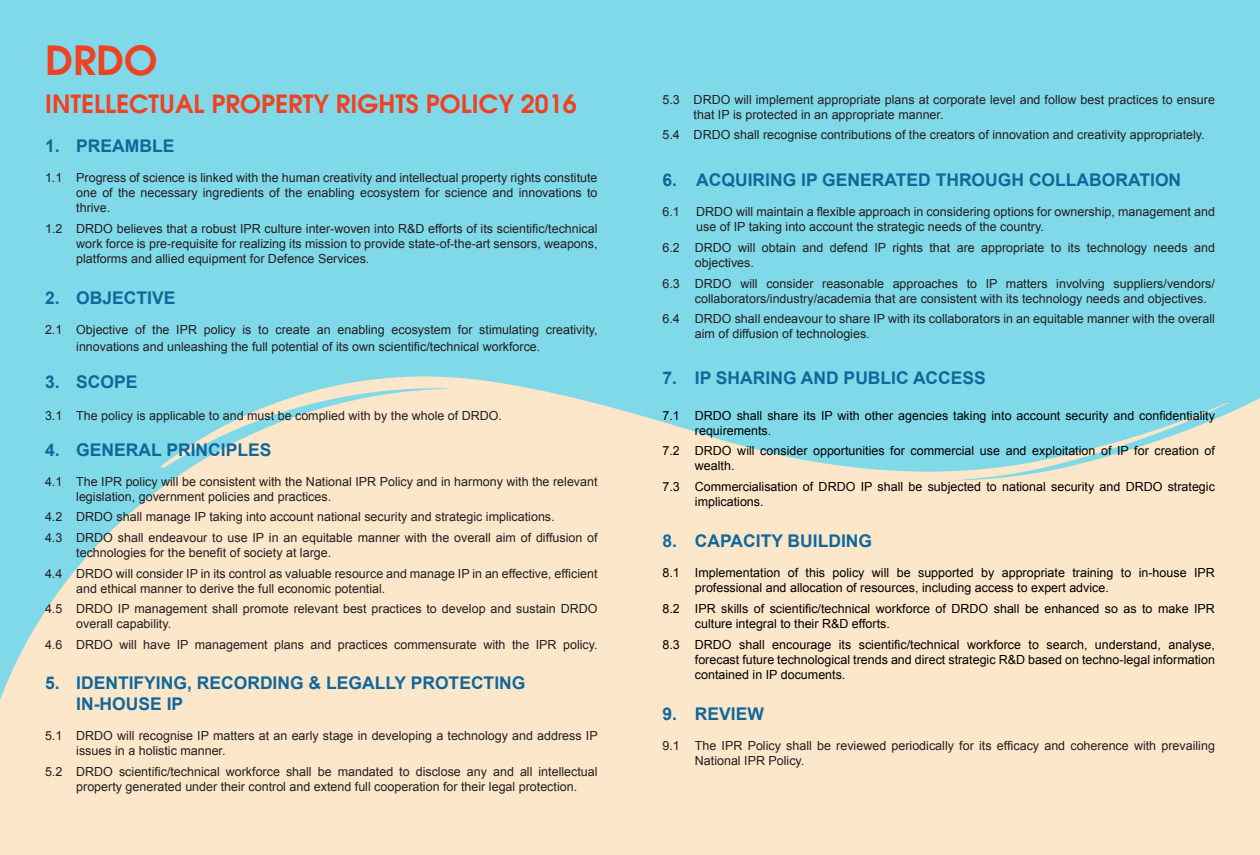
<style>
.page{position:relative;width:1260px;height:855px;background:#fff}
.page>*{position:absolute;margin:0;border:0;box-sizing:border-box;transform-origin:0 0}
.t1{font:600 40px "Avant Garde";color:#ef4222}
.t2{font:600 25px "Avant Garde";color:#ef4222}
.t3{font:700 17.5px "Arial";color:#11679a}
.t4{font:12.5px/15px "Arial";color:#231f20}
.t5{font:12.5px/15px "Arial";color:#000}
</style>
<div class="page">
<p class="t1" style="left:45px;top:34px;width:114px">DRDO</p>
<p class="t2" style="left:45px;top:88px;width:533px">INTELLECTUAL PROPERTY RIGHTS POLICY 2016</p>
<p class="t4" style="left:694px;top:92px;width:523px;text-indent:-31px">5.3 DRDO will implement appropriate plans at corporate level and follow best practices to ensure that IP is protected in an appropriate manner.</p>
<p class="t4" style="left:662px;top:127px;width:544px">5.4 DRDO shall recognise contributions of the creators of innovation and creativity appropriately.</p>
<p class="t3" style="left:662px;top:169px;width:520px">6. ACQUIRING IP GENERATED THROUGH COLLABORATION</p>
<p class="t4" style="left:662px;top:205px;width:19px">6.1</p>
<p class="t4" style="left:696px;top:205px;width:520px">DRDO will maintain a flexible approach in considering options for ownership, management and use of IP taking into account the strategic needs of the country.</p>
<p class="t4" style="left:695px;top:240px;width:522px;text-indent:-32px">6.2 DRDO will obtain and defend IP rights that are appropriate to its technology needs and objectives.</p>
<p class="t4" style="left:695px;top:276px;width:522px;text-indent:-32px">6.3 DRDO will consider reasonable approaches to IP matters involving suppliers/vendors/ collaborators/industry/academia that are consistent with its technology needs and objectives.</p>
<p class="t4" style="left:695px;top:312px;width:522px;text-indent:-32px">6.4 DRDO shall endeavour to share IP with its collaborators in an equitable manner with the overall aim of diffusion of technologies.</p>
<p class="t3" style="left:662px;top:366px;width:325px">7. IP SHARING AND PUBLIC ACCESS</p>
<p class="t5" style="left:695px;top:408px;width:522px;text-indent:-32px">7.1 DRDO shall share its IP with other agencies taking into account security and confidentiality requirements.</p>
<p class="t5" style="left:695px;top:443px;width:522px;text-indent:-32px">7.2 DRDO will consider opportunities for commercial use and exploitation of IP for creation of wealth.</p>
<p class="t5" style="left:695px;top:479px;width:522px;text-indent:-32px">7.3 Commercialisation of DRDO IP shall be subjected to national security and DRDO strategic implications.</p>
<p class="t3" style="left:662px;top:530px;width:211px">8. CAPACITY BUILDING</p>
<p class="t5" style="left:695px;top:566px;width:522px;text-indent:-32px">8.1 Implementation of this policy will be supported by appropriate training to in-house IPR professional and allocation of resources, including access to expert advice.</p>
<p class="t5" style="left:695px;top:601px;width:522px;text-indent:-32px">8.2 IPR skills of scientific/technical workforce of DRDO shall be enhanced so as to make IPR culture integral to their R&amp;D efforts.</p>
<p class="t5" style="left:695px;top:637px;width:522px;text-align:justify;text-indent:-32px">8.3 DRDO shall encourage its scientific/technical workforce to search, understand, analyse, forecast future technological trends and direct strategic R&amp;D based on techno-legal information contained in IP documents.</p>
<p class="t3" style="left:662px;top:702px;width:103px">9. REVIEW</p>
<p class="t4" style="left:695px;top:739px;width:522px;text-indent:-32px">9.1 The IPR Policy shall be reviewed periodically for its efficacy and coherence with prevailing<br>National IPR Policy.</p>
<p class="t3" style="left:45px;top:134px;width:131px">1. PREAMBLE</p>
<p class="t4" style="left:76px;top:170px;width:523px;text-align:justify;text-indent:-31px">1.1 Progress of science is linked with the human creativity and intellectual property rights constitute one of the necessary ingredients of the enabling ecosystem for science and innovations to thrive.</p>
<p class="t4" style="left:76px;top:221px;width:523px;text-align:justify;text-indent:-31px">1.2 DRDO believes that a robust IPR culture inter-woven into R&amp;D efforts of its scientific/technical work force is pre-requisite for realizing its mission to provide state-of-the-art sensors, weapons, platforms and allied equipment for Defence Services.</p>
<p class="t3" style="left:45px;top:286px;width:132px">2. OBJECTIVE</p>
<p class="t4" style="left:76px;top:322px;width:523px;line-height:16.5px;text-indent:-31px">2.1 Objective of the IPR policy is to create an enabling ecosystem for stimulating creativity, innovations and unleashing the full potential of its own scientific/technical workforce.</p>
<p class="t3" style="left:45px;top:370px;width:94px">3. SCOPE</p>
<p class="t4" style="left:45px;top:408px;width:459px">3.1 The policy is applicable to and must be complied with by the whole of DRDO.</p>
<p class="t3" style="left:45px;top:438px;width:228px">4. GENERAL PRINCIPLES</p>
<p class="t4" style="left:76px;top:474px;width:523px;text-indent:-31px">4.1 The IPR policy will be consistent with the National IPR Policy and in harmony with the relevant legislation, government policies and practices.</p>
<p class="t4" style="left:45px;top:510px;width:511px">4.2 DRDO shall manage IP taking into account national security and strategic implications.</p>
<p class="t4" style="left:76px;top:530px;width:523px;text-indent:-31px">4.3 DRDO shall endeavour to use IP in an equitable manner with the overall aim of diffusion of technologies for the benefit of society at large.</p>
<p class="t4" style="left:76px;top:566px;width:523px;text-indent:-31px">4.4 DRDO will consider IP in its control as valuable resource and manage IP in an effective, efficient and ethical manner to derive the full economic potential.</p>
<p class="t4" style="left:76px;top:601px;width:523px;text-indent:-31px">4.5 DRDO IP management shall promote relevant best practices to develop and sustain DRDO overall capability.</p>
<p class="t4" style="left:45px;top:637px;width:554px">4.6 DRDO will have IP management plans and practices commensurate with the IPR policy.</p>
<p class="t3" style="left:45px;top:671px;width:482px">5. IDENTIFYING, RECORDING &amp; LEGALLY PROTECTING</p>
<p class="t3" style="left:76px;top:692px;width:108px">IN-HOUSE IP</p>
<p class="t4" style="left:76px;top:728px;width:523px;text-indent:-31px">5.1 DRDO will recognise IP matters at an early stage in developing a technology and address IP issues in a holistic manner.</p>
<p class="t4" style="left:76px;top:764px;width:523px;text-indent:-31px">5.2 DRDO scientific/technical workforce shall be mandated to disclose any and all intellectual property generated under their control and extend full cooperation for their legal protection.</p>
</div>
